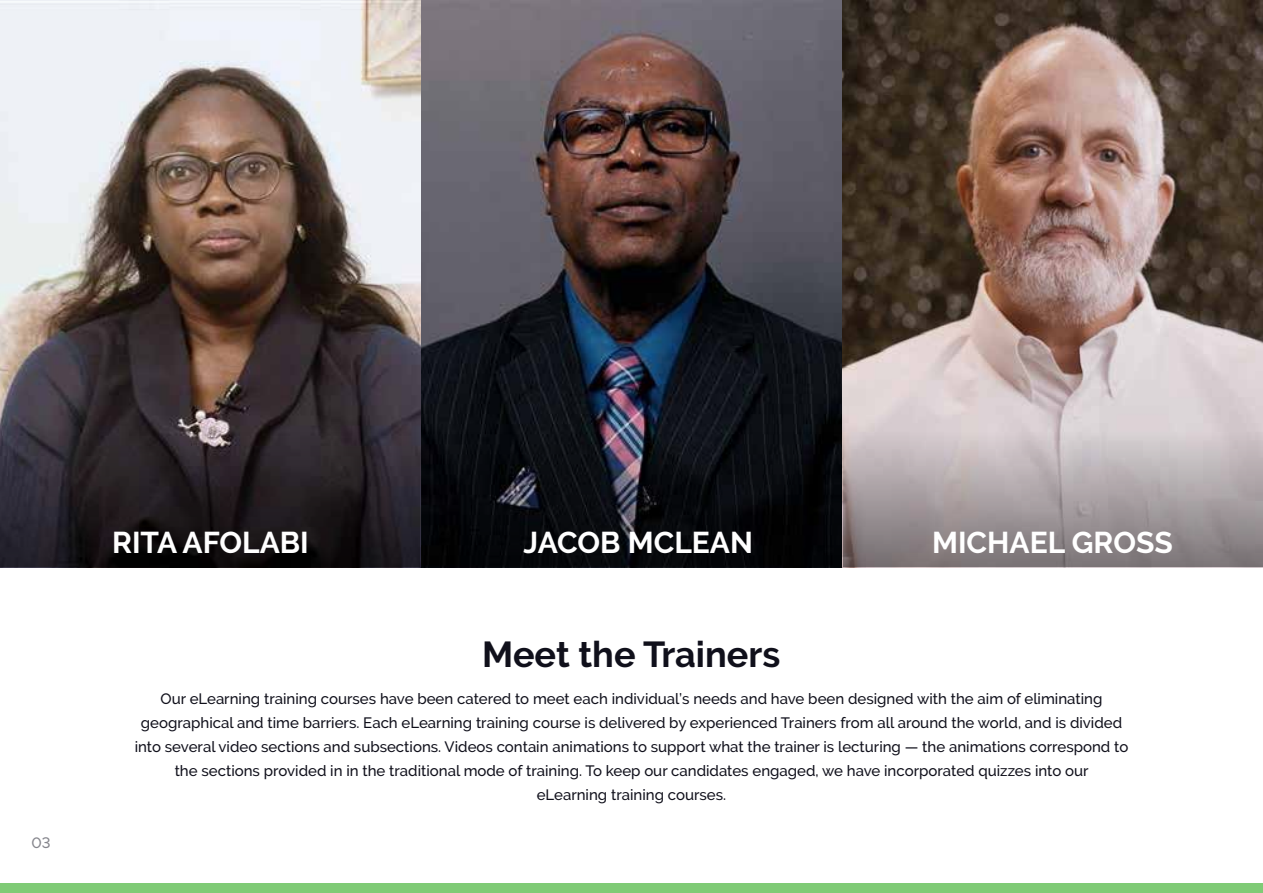
<style>
.page{position:relative;width:1263px;height:893px;background:#fff}
.page>*{position:absolute;margin:0;border:0;box-sizing:border-box;transform-origin:0 0}
.t1{font:700 36px "Raleway";color:#10101b}
.t2{font:700 30px "Raleway";color:#fff}
.t3{font:500 15px/24px "Raleway";color:#10101b;text-align:center}
.t4{font:500 15px "Raleway";color:#85858c}
</style>
<div class="page">
<div style="left:0;top:884px;width:1263px;height:9px;background:#7fcb76"></div>
<img style="left:0;top:0;width:1263px;height:568px">
<svg style="left:422px;top:280px;width:419px;height:287px;background:#151820"></svg>
<svg style="left:0;top:280px;width:419px;height:287px;background:#393032"></svg>
<svg style="left:843px;top:280px;width:420px;height:287px;background:#ab9e9e"></svg>
<p class="t4" style="left:31px;top:834px;width:21px">03</p>
<h2 class="t2" style="left:112px;top:526px;width:198px">RITA AFOLABI</h2>
<h2 class="t2" style="left:523px;top:526px;width:231px">JACOB MCLEAN</h2>
<h2 class="t2" style="left:932px;top:526px;width:242px">MICHAEL GROSS</h2>
<h1 class="t1" style="left:482px;top:634px;width:300px">Meet the Trainers</h1>
<p class="t3" style="left:135px;top:687px;width:995px">Our eLearning training courses have been catered to meet each individual’s needs and have been designed with the aim of eliminating geographical and time barriers. Each eLearning training course is delivered by experienced Trainers from all around the world, and is divided into several video sections and subsections. Videos contain animations to support what the trainer is lecturing — the animations correspond to the sections provided in in the traditional mode of training. To keep our candidates engaged, we have incorporated quizzes into our<br>eLearning training courses.</p>
</div>
